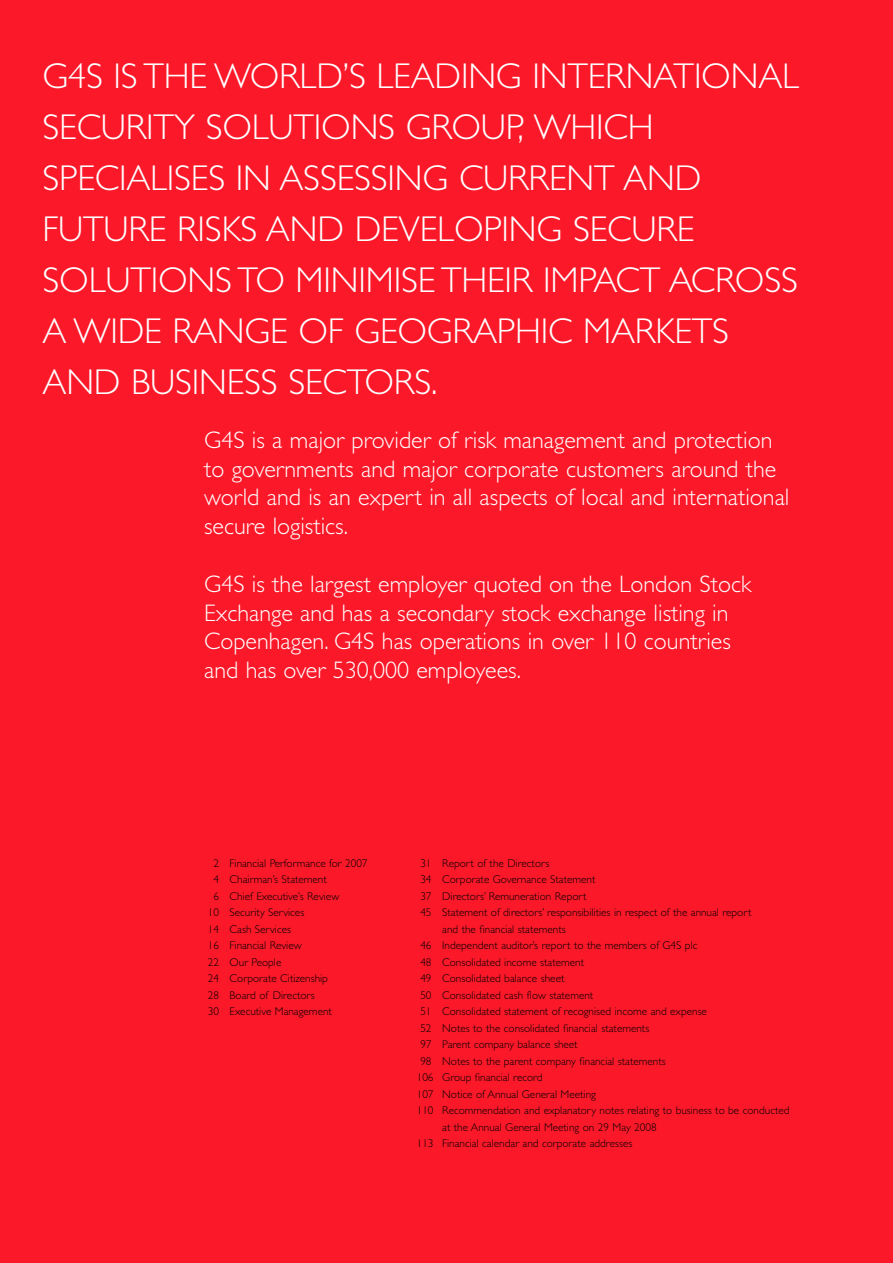
<style>
.page{position:relative;width:893px;height:1263px;background:#fb1829}
.page>*{position:absolute;margin:0;border:0;box-sizing:border-box;transform-origin:0 0}
.t1{font:300 36px/51px "Gill Sans";letter-spacing:-.005em;color:#fff}
.t2{font:300 24px/28.8px "Gill Sans";color:#fff}
.t3{font:300 11.25px "Gill Sans";color:#000}
</style>
<div class="page">
<p class="t1" style="left:43px;top:54px;width:758px">G4S IS THE WORLD’S LEADING INTERNATIONAL SECURITY SOLUTIONS GROUP, WHICH SPECIALISES IN ASSESSING CURRENT AND FUTURE RISKS AND DEVELOPING SECURE SOLUTIONS TO MINIMISE THEIR IMPACT ACROSS A WIDE RANGE OF GEOGRAPHIC MARKETS AND BUSINESS SECTORS.</p>
<h2 class="t2" style="left:204px;top:428px;width:587px">G4S is a major provider of risk management and protection to governments and major corporate customers around the world and is an expert in all aspects of local and international secure logistics.</h2>
<h2 class="t2" style="left:204px;top:572px;width:549px">G4S is the largest employer quoted on the London Stock Exchange and has a secondary stock exchange listing in Copenhagen. G4S has operations in over 110 countries and has over 530,000 employees.</h2>
<p class="t3" style="left:213px;top:859px;width:156px">2 Financial Performance for 2007</p>
<p class="t3" style="left:213px;top:875px;width:115px">4 Chairman’s Statement</p>
<p class="t3" style="left:213px;top:892px;width:127px">6 Chief Executive’s Review</p>
<p class="t3" style="left:208px;top:908px;width:98px">10 Security Services</p>
<p class="t3" style="left:208px;top:925px;width:85px">14 Cash Services</p>
<p class="t3" style="left:208px;top:941px;width:96px">16 Financial Review</p>
<p class="t3" style="left:208px;top:958px;width:75px">22 Our People</p>
<p class="t3" style="left:208px;top:974px;width:122px">24 Corporate Citizenship</p>
<p class="t3" style="left:208px;top:991px;width:108px">28 Board of Directors</p>
<p class="t3" style="left:208px;top:1007px;width:126px">30 Executive Management</p>
<p class="t3" style="left:420px;top:859px;width:130px">31 Report of the Directors</p>
<p class="t3" style="left:420px;top:875px;width:177px">34 Corporate Governance Statement</p>
<p class="t3" style="left:420px;top:892px;width:168px">37 Directors’ Remuneration Report</p>
<p class="t3" style="left:420px;top:908px;width:333px">45 Statement of directors’ responsibilities in respect of the annual report</p>
<p class="t3" style="left:442px;top:925px;width:125px">and the financial statements</p>
<p class="t3" style="left:420px;top:941px;width:279px">46 Independent auditor’s report to the members of G4S plc</p>
<p class="t3" style="left:420px;top:958px;width:165px">48 Consolidated income statement</p>
<p class="t3" style="left:420px;top:974px;width:146px">49 Consolidated balance sheet</p>
<p class="t3" style="left:420px;top:991px;width:174px">50 Consolidated cash flow statement</p>
<p class="t3" style="left:420px;top:1007px;width:288px">51 Consolidated statement of recognised income and expense</p>
<p class="t3" style="left:420px;top:1024px;width:230px">52 Notes to the consolidated financial statements</p>
<p class="t3" style="left:420px;top:1040px;width:159px">97 Parent company balance sheet</p>
<p class="t3" style="left:420px;top:1057px;width:247px">98 Notes to the parent company financial statements</p>
<p class="t3" style="left:417px;top:1073px;width:127px">106 Group financial record</p>
<p class="t3" style="left:417px;top:1090px;width:181px">107 Notice of Annual General Meeting</p>
<p class="t3" style="left:417px;top:1106px;width:374px">110 Recommendation and explanatory notes relating to business to be conducted</p>
<p class="t3" style="left:442px;top:1123px;width:216px">at the Annual General Meeting on 29 May 2008</p>
<p class="t3" style="left:417px;top:1139px;width:217px">113 Financial calendar and corporate addresses</p>
</div>
